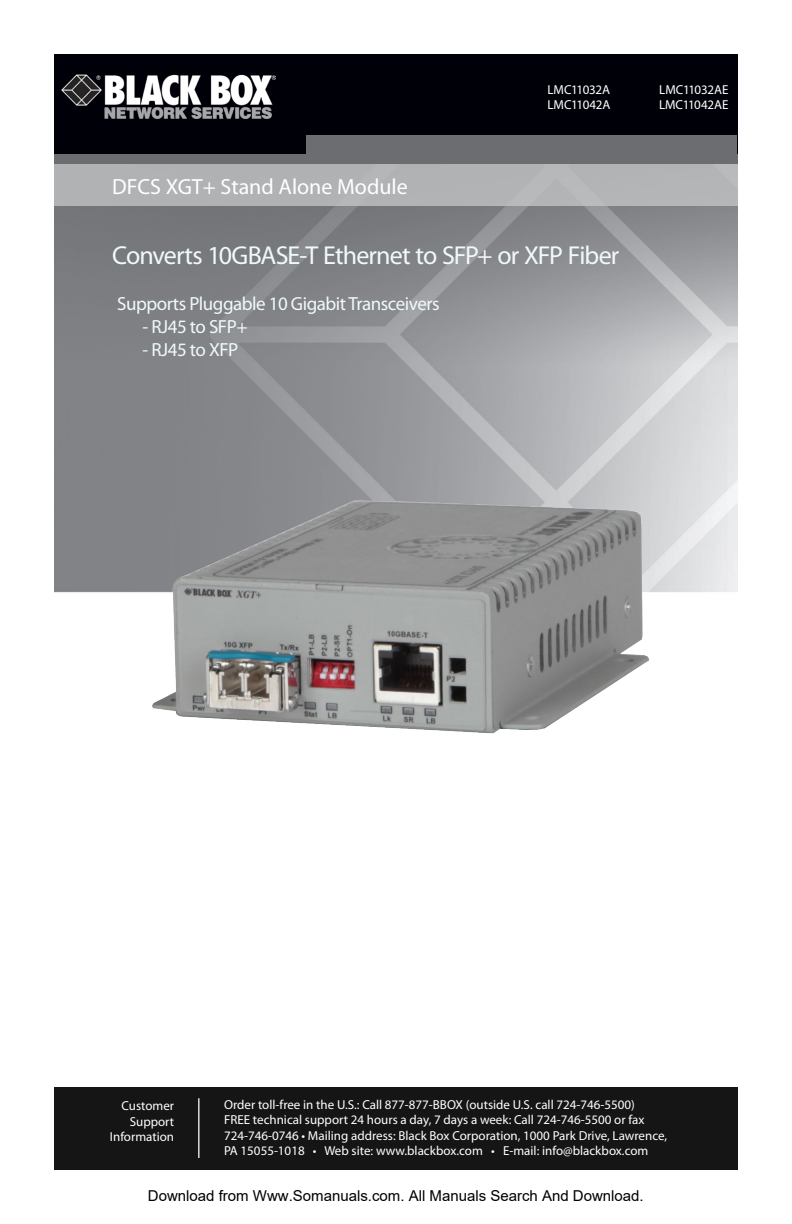
<style>
.page{position:relative;width:792px;height:1224px;background:#fff}
.page>*{position:absolute;margin:0;border:0;box-sizing:border-box;transform-origin:0 0}
.header_2-whtpaper_08{font:26px "Myriad Pro";letter-spacing:-.035em;color:#f0f9f9}
.t1{font:22px "Myriad Pro";color:#fff}
.subhead_text-whtpape{font:19px "Myriad Pro";letter-spacing:-.025em;color:#f0f9f9}
.t2{font:15px "Arial";color:#000}
.manual-text_09{font:13px/15.6px "Myriad Pro";color:#fff}
.manual-text_09-2{font:13px "Myriad Pro";letter-spacing:-.02em;color:#fff}
</style>
<div class="page">
<img style="left:54px;top:206px;width:683px;height:387px">
<div style="left:54px;top:164px;width:683px;height:42px;background:#b0b2b4"></div>
<div style="left:54px;top:54px;width:683px;height:109px;background:#000008"></div>
<div style="left:54px;top:155px;width:683px;height:9px;background:#6c6d70"></div>
<div style="left:307px;top:135px;width:430px;height:26px;background:#6c6d70"></div>
<div style="left:54px;top:1088px;width:684px;height:82px;background:#161516"></div>
<hr style="left:198px;top:1098px;width:1px;height:60px;background:#fff">
<img style="left:62px;top:74px;width:213px;height:44px">
<img style="left:118px;top:479px;width:556px;height:255px">
<p class="t1" style="left:112px;top:173px;width:297px">DFCS XGT+ Stand Alone Module</p>
<p class="manual-text_09-2" style="left:547px;top:81px;width:64px">LMC11032A</p>
<p class="manual-text_09" style="left:659px;top:81px;width:71px">LMC11032AE</p>
<p class="manual-text_09" style="left:547px;top:97px;width:65px">LMC11042A</p>
<p class="manual-text_09" style="left:659px;top:97px;width:71px">LMC11042AE</p>
<p class="header_2-whtpaper_08" style="left:112px;top:240px;width:509px">Converts 10GBASE-T Ethernet to SFP+ or XFP Fiber</p>
<p class="subhead_text-whtpape" style="left:117px;top:292px;width:324px">Supports Pluggable 10 Gigabit Transceivers</p>
<p class="subhead_text-whtpape" style="left:143px;top:315px;width:107px">- RJ45 to SFP+</p>
<p class="subhead_text-whtpape" style="left:143px;top:338px;width:97px">- RJ45 to XFP</p>
<p class="manual-text_09" style="left:121px;top:1098px;width:54px">Customer</p>
<p class="manual-text_09" style="left:110px;top:1113px;width:66px;text-align:right">Support<br>Information</p>
<p class="manual-text_09" style="left:224px;top:1096px;width:412px">Order toll-free in the U.S.: Call 877-877-BBOX (outside U.S. call 724-746-5500)</p>
<p class="manual-text_09" style="left:224px;top:1112px;width:445px">FREE technical support 24 hours a day, 7 days a week: Call 724-746-5500 or fax<br>724-746-0746 • Mailing address: Black Box Corporation, 1000 Park Drive, Lawrence,<br>PA 15055-1018 • Web site: www.blackbox.com • E-mail: info@blackbox.com</p>
<p class="t2" style="left:148px;top:1187px;width:497px">Download from Www.Somanuals.com. All Manuals Search And Download.</p>
</div>
